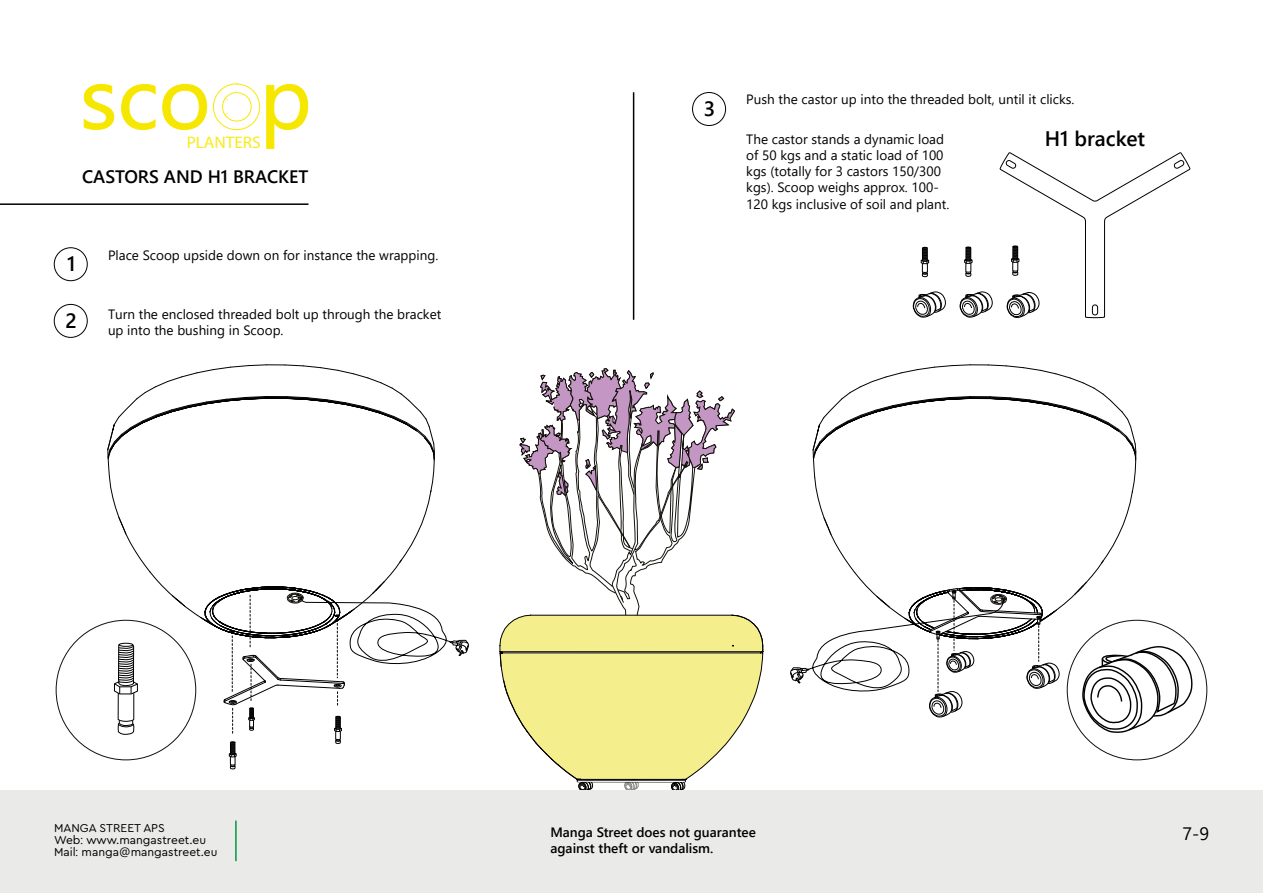
<style>
.page{position:relative;width:1263px;height:893px;background:#fff}
.page>*{position:absolute;margin:0;border:0;box-sizing:border-box;transform-origin:0 0}
.t1{font:86.1px "Segoe UI";color:#f5e700}
.t2{font:600 21px "Segoe UI";color:#000}
.t3{font:600 20.7px "Segoe UI";color:#000}
.t4{font:600 18px "Segoe UI";color:#000}
.t5{font:18px "Segoe UI";color:#000}
.t6{font:16.8px "Myriad Pro";color:#f8e800}
.t7{font:13.5px/16.2px "Segoe UI";color:#000}
.t8{font:600 13.5px/16.2px "Segoe UI";color:#000}
.t9{font:12px/12px "Cera Round Pro DEMO";color:#000}
.s1{font-family:"Segoe UI"}
</style>
<div class="page">
<svg style="left:499px;top:368px;width:265px;height:423px"></svg>
<hr style="left:633px;top:92px;width:1px;height:228px;background:#000">
<svg style="left:107px;top:364px;width:362px;height:406px"></svg>
<svg style="left:790px;top:364px;width:403px;height:370px"></svg>
<svg style="left:912px;top:291px;width:34px;height:27px"></svg>
<svg style="left:959px;top:291px;width:34px;height:27px"></svg>
<svg style="left:999px;top:152px;width:192px;height:166px"></svg>
<svg style="left:921px;top:247px;width:8px;height:30px"></svg>
<svg style="left:964px;top:247px;width:8px;height:30px"></svg>
<div style="left:0;top:791px;width:1263px;height:102px;background:#eaeae8"></div>
<hr style="left:235px;top:821px;width:2px;height:40px;background:#009742">
<div style="left:54px;top:247px;width:34px;height:34px;border:1px solid #000;border-radius:50%"></div>
<div style="left:54px;top:304px;width:34px;height:34px;border:1px solid #000;border-radius:50%"></div>
<div style="left:692px;top:92px;width:34px;height:34px;border:1px solid #000;border-radius:50%"></div>
<svg style="left:84px;top:84px;width:30px;height:46px"></svg>
<svg style="left:121px;top:84px;width:35px;height:46px"></svg>
<svg style="left:162px;top:84px;width:45px;height:46px"></svg>
<svg style="left:266px;top:84px;width:42px;height:65px"></svg>
<svg style="left:213px;top:83px;width:47px;height:47px"></svg>
<hr style="left:0;top:203px;width:308px;height:2px;background:#000">
<h1 class="t1" style="left:80px;top:17px;width:234px">sco p</h1>
<p class="t6" style="left:186px;top:132px;width:76px">PLANTERS</p>
<h3 class="t4" style="left:82px;top:160px;width:228px">CASTORS AND H1 BRACKET</h3>
<h3 class="t3" style="left:67px;top:244px;width:10px">1</h3>
<p class="t7" style="left:108px;top:245px;width:332px">Place Scoop upside down on for instance the wrapping.</p>
<h3 class="t3" style="left:65px;top:301px;width:13px">2</h3>
<p class="t7" style="left:108px;top:305px;width:335px">Turn the enclosed threaded bolt up through the bracket up into the bushing in Scoop.</p>
<h3 class="t3" style="left:704px;top:89px;width:13px">3</h3>
<p class="t7" style="left:746px;top:90px;width:330px">Push the castor up into the threaded bolt, until it clicks.</p>
<p class="t7" style="left:746px;top:130px;width:204px">The castor stands a dynamic load of 50 kgs and a static load of 100 kgs (totally for 3 castors 150/300 kgs). Scoop weighs approx. 100-<br>120 kgs inclusive of soil and plant.</p>
<h2 class="t2" style="left:1045px;top:119px;width:102px">H1 bracket</h2>
<p class="t9" style="left:54px;top:823px;width:165px">MANGA STREET APS<br>Web<span class="s1">:</span> www.mangastreet.eu<br>Mail<span class="s1">:</span> manga<span class="s1">@</span>mangastreet.eu</p>
<p class="t8" style="left:550px;top:823px;width:207px">Manga Street does not guarantee against theft or vandalism.</p>
<h3 class="t5" style="left:1182px;top:817px;width:28px">7-9</h3>
</div>
